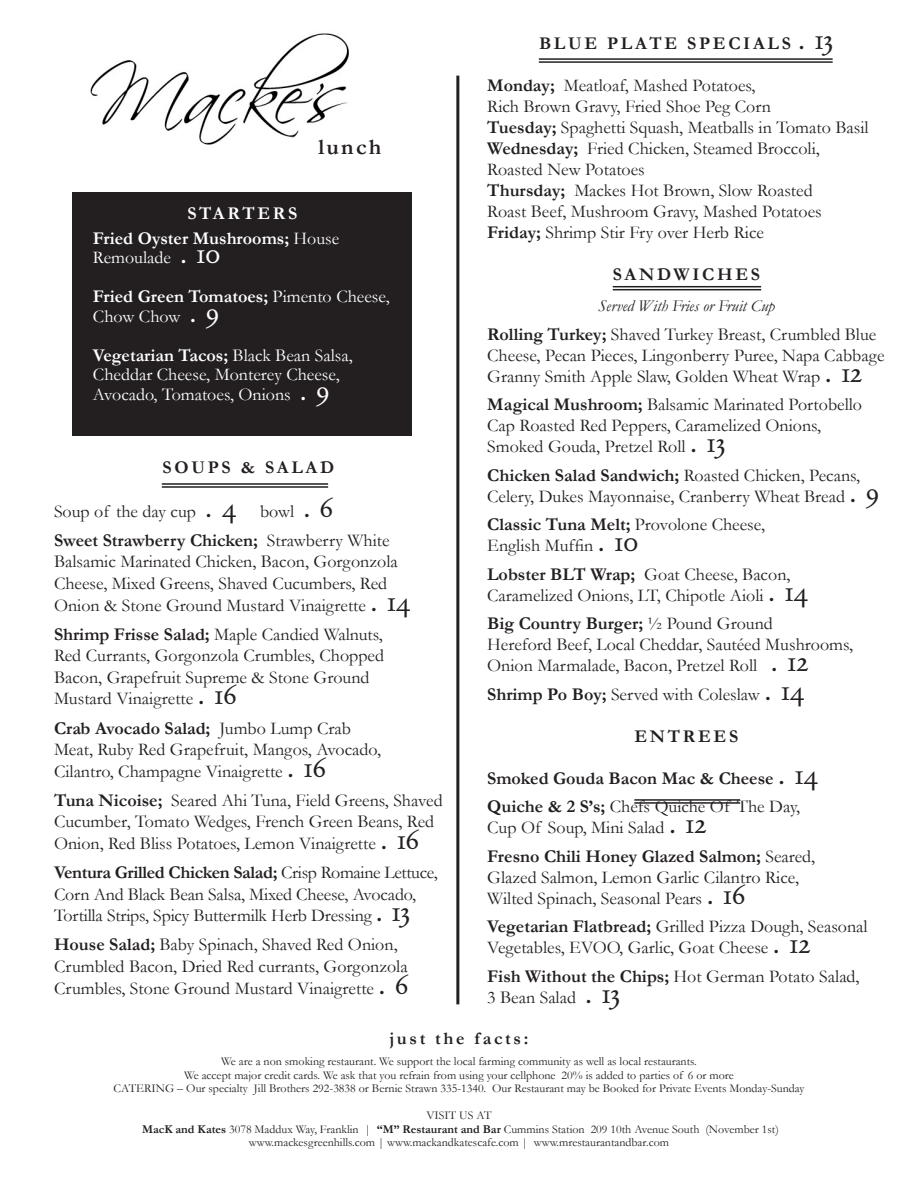
<style>
.page{position:relative;width:918px;height:1188px;background:#fff}
.page>*{position:absolute;margin:0;border:0;box-sizing:border-box;transform-origin:0 0}
.t1{font:700 22.5px "Garamond";letter-spacing:.1em;color:#231f20}
.t2{font:18px/21px "Garamond";color:#231f20}
.t3{font:18px/19.5px "Garamond";color:#fff}
.t4{font:700 18px "Garamond";letter-spacing:.15em;color:#231f20}
.t5{font:700 18px/19.5px "Garamond";color:#fff}
.t6{font:700 18px "Garamond";color:#231f20}
.t7{font:700 18px "Garamond";letter-spacing:.15em;color:#fff}
.t8{font:italic 16.5px "Garamond";color:#231f20}
.t9{font:12px "Garamond";color:#231f20}
.s1{font-family:"Garamond BE Regular Expert";font-weight:400;font-size:28.5px}
.s2{font-weight:700}
.s3{font-family:"Garamond BE Regular Expert";font-size:28.5px}
.s4{font-weight:400}
</style>
<div class="page">
<hr style="left:456px;top:76px;width:3px;height:928px;background:#231f20">
<hr style="left:162px;top:483px;width:166px;height:2px;background:#231f20">
<hr style="left:162px;top:486px;width:166px;height:2px;background:#231f20">
<div style="left:73px;top:192px;width:339px;height:244px;background:#231f20"></div>
<hr style="left:613px;top:286px;width:148px;height:1px;background:#231f20">
<hr style="left:613px;top:289px;width:148px;height:1px;background:#231f20">
<hr style="left:634px;top:799px;width:106px;height:2px;background:#231f20">
<hr style="left:634px;top:802px;width:106px;height:2px;background:#231f20">
<img style="left:90px;top:33px;width:259px;height:112px">
<hr style="left:539px;top:58px;width:294px;height:2px;background:#231f20">
<hr style="left:539px;top:61px;width:294px;height:2px;background:#231f20">
<p class="t4" style="left:539px;top:32px;width:296px">BLUE PLATE SPECIALS <span class="s1">. 13</span></p>
<p class="t2" style="left:487px;top:74px;width:285px"><span class="s2">Monday;</span> Meatloaf, Mashed Potatoes,<br>Rich Brown Gravy, Fried Shoe Peg Corn</p>
<p class="t2" style="left:487px;top:116px;width:383px"><span class="s2">Tuesday;</span> Spaghetti Squash, Meatballs in Tomato Basil</p>
<p class="t2" style="left:487px;top:137px;width:334px"><span class="s2">Wednesday;</span> Fried Chicken, Steamed Broccoli,<br>Roasted New Potatoes</p>
<p class="t2" style="left:487px;top:179px;width:336px"><span class="s2">Thursday;</span> Mackes Hot Brown, Slow Roasted<br>Roast Beef, Mushroom Gravy, Mashed Potatoes</p>
<p class="t2" style="left:487px;top:221px;width:278px"><span class="s2">Friday;</span> Shrimp Stir Fry over Herb Rice</p>
<p class="t4" style="left:613px;top:263px;width:149px">SANDWICHES</p>
<p class="t8" style="left:598px;top:296px;width:178px">Served With Fries or Fruit Cup</p>
<p class="t2" style="left:487px;top:323px;width:399px"><span class="s2">Rolling Turkey;</span> Shaved Turkey Breast, Crumbled Blue<br>Cheese, Pecan Pieces, Lingonberry Puree, Napa Cabbage<br>Granny Smith Apple Slaw, Golden Wheat Wrap <span class="s3">. 12</span></p>
<p class="t2" style="left:487px;top:394px;width:376px"><span class="s2">Magical Mushroom;</span> Balsamic Marinated Portobello<br>Cap Roasted Red Peppers, Caramelized Onions,<br>Smoked Gouda, Pretzel Roll <span class="s3">. 13</span></p>
<p class="t2" style="left:487px;top:464px;width:394px"><span class="s2">Chicken Salad Sandwich;</span> Roasted Chicken, Pecans,<br>Celery, Dukes Mayonnaise, Cranberry Wheat Bread <span class="s3">. 9</span></p>
<p class="t2" style="left:487px;top:514px;width:279px"><span class="s2">Classic Tuna Melt;</span> Provolone Cheese,<br>English Muffin <span class="s3">. 10</span></p>
<p class="t2" style="left:487px;top:563px;width:323px"><span class="s2">Lobster BLT Wrap;</span> Goat Cheese, Bacon,<br>Caramelized Onions, LT, Chipotle Aioli <span class="s3">. 14</span></p>
<p class="t2" style="left:487px;top:613px;width:367px"><span class="s2">Big Country Burger;</span> ½ Pound Ground<br>Hereford Beef, Local Cheddar, Sautéed Mushrooms,<br>Onion Marmalade, Bacon, Pretzel Roll <span class="s3">. 12</span></p>
<p class="t2" style="left:487px;top:683px;width:319px"><span class="s2">Shrimp Po Boy;</span> Served with Coleslaw <span class="s3">. 14</span></p>
<p class="t4" style="left:635px;top:725px;width:105px">ENTREES</p>
<p class="t6" style="left:487px;top:767px;width:333px">Smoked Gouda Bacon Mac &amp; Cheese <span class="s1">. 14</span></p>
<p class="t2" style="left:487px;top:796px;width:314px"><span class="s2">Quiche &amp; 2 S’s;</span> Chefs Quiche Of The Day,<br>Cup Of Soup, Mini Salad <span class="s3">. 12</span></p>
<p class="t2" style="left:487px;top:845px;width:330px"><span class="s2">Fresno Chili Honey Glazed Salmon;</span> Seared,<br>Glazed Salmon, Lemon Garlic Cilantro Rice,<br>Wilted Spinach, Seasonal Pears <span class="s3">. 16</span></p>
<p class="t2" style="left:487px;top:916px;width:382px"><span class="s2">Vegetarian Flatbread;</span> Grilled Pizza Dough, Seasonal<br>Vegetables, EVOO, Garlic, Goat Cheese <span class="s3">. 12</span></p>
<p class="t2" style="left:487px;top:965px;width:374px"><span class="s2">Fish Without the Chips;</span> Hot German Potato Salad,<br>3 Bean Salad <span class="s3">. 13</span></p>
<p class="t4" style="left:389px;top:1028px;width:141px">just the facts:</p>
<p class="t9" style="left:221px;top:1054px;width:477px">We are a non smoking restaurant. We support the local farming community as well as local restaurants.</p>
<p class="t9" style="left:184px;top:1068px;width:551px">We accept major credit cards. We ask that you refrain from using your cellphone 20% is added to parties of 6 or more</p>
<p class="t9" style="left:113px;top:1081px;width:693px">CATERING – Our specialty Jill Brothers 292-3838 or Bernie Strawn 335-1340. Our Restaurant may be Booked for Private Events Monday-Sunday</p>
<p class="t9" style="left:426px;top:1108px;width:67px">VISIT US AT</p>
<p class="t9" style="left:142px;top:1122px;width:638px"><span class="s2">MacK and Kates</span> 3078 Maddux Way, Franklin | <span class="s2">“M” Restaurant and Bar</span> Cummins Station 209 10th Avenue South (November 1st)</p>
<p class="t9" style="left:249px;top:1135px;width:422px">www.mackesgreenhills.com | www.mackandkatescafe.com | www.mrestaurantandbar.com</p>
<p class="t1" style="left:319px;top:133px;width:64px">lunch</p>
<p class="t7" style="left:187px;top:202px;width:112px">STARTERS</p>
<p class="t5" style="left:93px;top:228px;width:248px">Fried Oyster Mushrooms; <span class="s4">House<br>Remoulade</span> <span class="s1">. 10</span></p>
<p class="t3" style="left:93px;top:287px;width:298px"><span class="s2">Fried Green Tomatoes;</span> Pimento Cheese,<br>Chow Chow <span class="s3">. 9</span></p>
<p class="t3" style="left:93px;top:345px;width:261px"><span class="s2">Vegetarian Tacos;</span> Black Bean Salsa,<br>Cheddar Cheese, Monterey Cheese,<br>Avocado, Tomatoes, Onions <span class="s3">. 9</span></p>
<p class="t4" style="left:163px;top:457px;width:173px">SOUPS &amp; SALAD</p>
<p class="t2" style="left:54px;top:500px;width:281px">Soup of the day cup <span class="s3">. 4</span> bowl <span class="s3">. 6</span></p>
<p class="t2" style="left:54px;top:529px;width:358px;line-height:21.6px"><span class="s2">Sweet Strawberry Chicken;</span> Strawberry White Balsamic Marinated Chicken, Bacon, Gorgonzola Cheese, Mixed Greens, Shaved Cucumbers, Red Onion &amp; Stone Ground Mustard Vinaigrette <span class="s3">. 14</span></p>
<p class="t2" style="left:54px;top:623px;width:332px;line-height:21.6px"><span class="s2">Shrimp Frisse Salad;</span> Maple Candied Walnuts, Red Currants, Gorgonzola Crumbles, Chopped Bacon, Grapefruit Supreme &amp; Stone Ground Mustard Vinaigrette <span class="s3">. 16</span></p>
<p class="t2" style="left:54px;top:717px;width:328px;line-height:21.6px"><span class="s2">Crab Avocado Salad;</span> Jumbo Lump Crab<br>Meat, Ruby Red Grapefruit, Mangos, Avocado,<br>Cilantro, Champagne Vinaigrette <span class="s3">. 16</span></p>
<p class="t2" style="left:54px;top:789px;width:390px;line-height:21.6px"><span class="s2">Tuna Nicoise;</span> Seared Ahi Tuna, Field Greens, Shaved<br>Cucumber, Tomato Wedges, French Green Beans, Red<br>Onion, Red Bliss Potatoes, Lemon Vinaigrette <span class="s3">. 16</span></p>
<p class="t2" style="left:54px;top:861px;width:385px;line-height:21.6px"><span class="s2">Ventura Grilled Chicken Salad;</span> Crisp Romaine Lettuce,<br>Corn And Black Bean Salsa, Mixed Cheese, Avocado,<br>Tortilla Strips, Spicy Buttermilk Herb Dressing <span class="s3">. 13</span></p>
<p class="t2" style="left:54px;top:934px;width:356px;line-height:21.6px"><span class="s2">House Salad;</span> Baby Spinach, Shaved Red Onion,<br>Crumbled Bacon, Dried Red currants, Gorgonzola<br>Crumbles, Stone Ground Mustard Vinaigrette <span class="s3">. 6</span></p>
</div>
